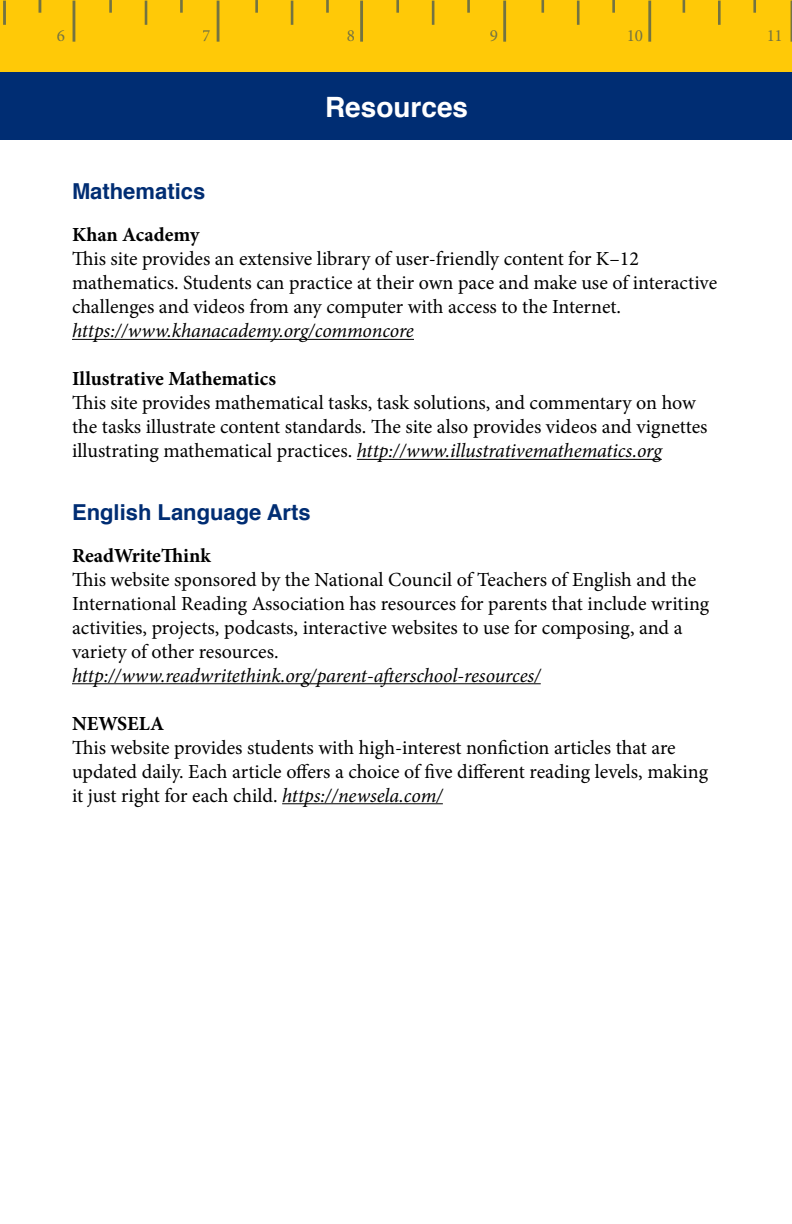
<style>
.page{position:relative;width:792px;height:1224px;background:#fff}
.page>*{position:absolute;margin:0;border:0;box-sizing:border-box;transform-origin:0 0}
.t1{font:700 28px "Helvetica";color:#fff}
.t2{font:700 22px "Helvetica";color:#002d73}
.t3{font:20px/24px "Minion Pro";color:#000}
.t4{font:700 20px "Minion Pro";color:#000}
.t5{font:italic 20px "Minion Pro";letter-spacing:-.005em;color:#000}
.t6{font:17.2px "Minion Pro";color:#002d73}
.s1{font-style:italic}
</style>
<div class="page">
<div style="left:0;top:0;width:792px;height:72px;background:#ffc907"></div>
<hr style="left:73px;top:1px;width:2px;height:41px;background:#002d73">
<hr style="left:791px;top:1px;width:1px;height:41px;background:#002d73">
<hr style="left:217px;top:1px;width:2px;height:41px;background:#002d73">
<hr style="left:360px;top:1px;width:3px;height:41px;background:#002d73">
<hr style="left:503px;top:1px;width:3px;height:41px;background:#002d73">
<hr style="left:648px;top:1px;width:3px;height:41px;background:#002d73">
<hr style="left:291px;top:1px;width:2px;height:24px;background:#002d73">
<svg style="left:255px;top:0;width:3px;height:13px"></svg>
<svg style="left:326px;top:0;width:3px;height:13px"></svg>
<hr style="left:432px;top:1px;width:2px;height:24px;background:#002d73">
<svg style="left:396px;top:0;width:3px;height:13px"></svg>
<svg style="left:467px;top:0;width:3px;height:13px"></svg>
<hr style="left:577px;top:1px;width:3px;height:24px;background:#002d73">
<svg style="left:541px;top:0;width:3px;height:13px"></svg>
<svg style="left:612px;top:0;width:3px;height:13px"></svg>
<hr style="left:718px;top:1px;width:3px;height:24px;background:#002d73">
<svg style="left:683px;top:0;width:2px;height:13px"></svg>
<svg style="left:753px;top:0;width:3px;height:13px"></svg>
<hr style="left:3px;top:1px;width:3px;height:24px;background:#002d73">
<svg style="left:39px;top:0;width:2px;height:13px"></svg>
<hr style="left:145px;top:1px;width:2px;height:24px;background:#002d73">
<svg style="left:109px;top:0;width:3px;height:13px"></svg>
<svg style="left:180px;top:0;width:3px;height:13px"></svg>
<div style="left:0;top:72px;width:792px;height:68px;background:#002d73"></div>
<hr style="left:72px;top:339px;width:342px;height:1px;background:#000">
<hr style="left:357px;top:459px;width:305px;height:1px;background:#000">
<hr style="left:72px;top:683px;width:469px;height:1px;background:#000">
<hr style="left:282px;top:803px;width:161px;height:1px;background:#000">
<p class="t6" style="left:56px;top:24px;width:10px">6</p>
<p class="t6" style="left:203px;top:24px;width:10px">7</p>
<p class="t6" style="left:347px;top:24px;width:10px">8</p>
<p class="t6" style="left:490px;top:24px;width:10px">9</p>
<p class="t6" style="left:626px;top:24px;width:18px">10</p>
<p class="t6" style="left:766px;top:24px;width:18px">11</p>
<p class="t1" style="left:325px;top:85px;width:145px">Resources</p>
<p class="t2" style="left:72px;top:174px;width:135px">Mathematics</p>
<p class="t4" style="left:72px;top:221px;width:129px">Khan Academy</p>
<p class="t3" style="left:72px;top:247px;width:569px">This site provides an extensive library of user-friendly content for K–12</p>
<p class="t3" style="left:72px;top:271px;width:647px">mathematics. Students can practice at their own pace and make use of interactive challenges and videos from any computer with access to the Internet.</p>
<p class="t5" style="left:72px;top:317px;width:343px">https://www.khanacademy.org/commoncore</p>
<p class="t4" style="left:72px;top:365px;width:206px">Illustrative Mathematics</p>
<p class="t3" style="left:72px;top:391px;width:637px">This site provides mathematical tasks, task solutions, and commentary on how the tasks illustrate content standards. The site also provides videos and vignettes illustrating mathematical practices. <span class="s1">http://www.illustrativemathematics.org</span></p>
<p class="t2" style="left:72px;top:494px;width:240px">English Language Arts</p>
<p class="t4" style="left:72px;top:541px;width:140px">ReadWriteThink</p>
<p class="t3" style="left:72px;top:567px;width:639px">This website sponsored by the National Council of Teachers of English and the International Reading Association has resources for parents that include writing activities, projects, podcasts, interactive websites to use for composing, and a variety of other resources. <span class="s1">http://www.readwritethink.org/parent-afterschool-resources/</span></p>
<p class="t4" style="left:72px;top:709px;width:94px">NEWSELA</p>
<p class="t3" style="left:72px;top:735px;width:638px">This website provides students with high-interest nonfiction articles that are updated daily. Each article offers a choice of five different reading levels, making it just right for each child. <span class="s1">https://newsela.com/</span></p>
</div>
